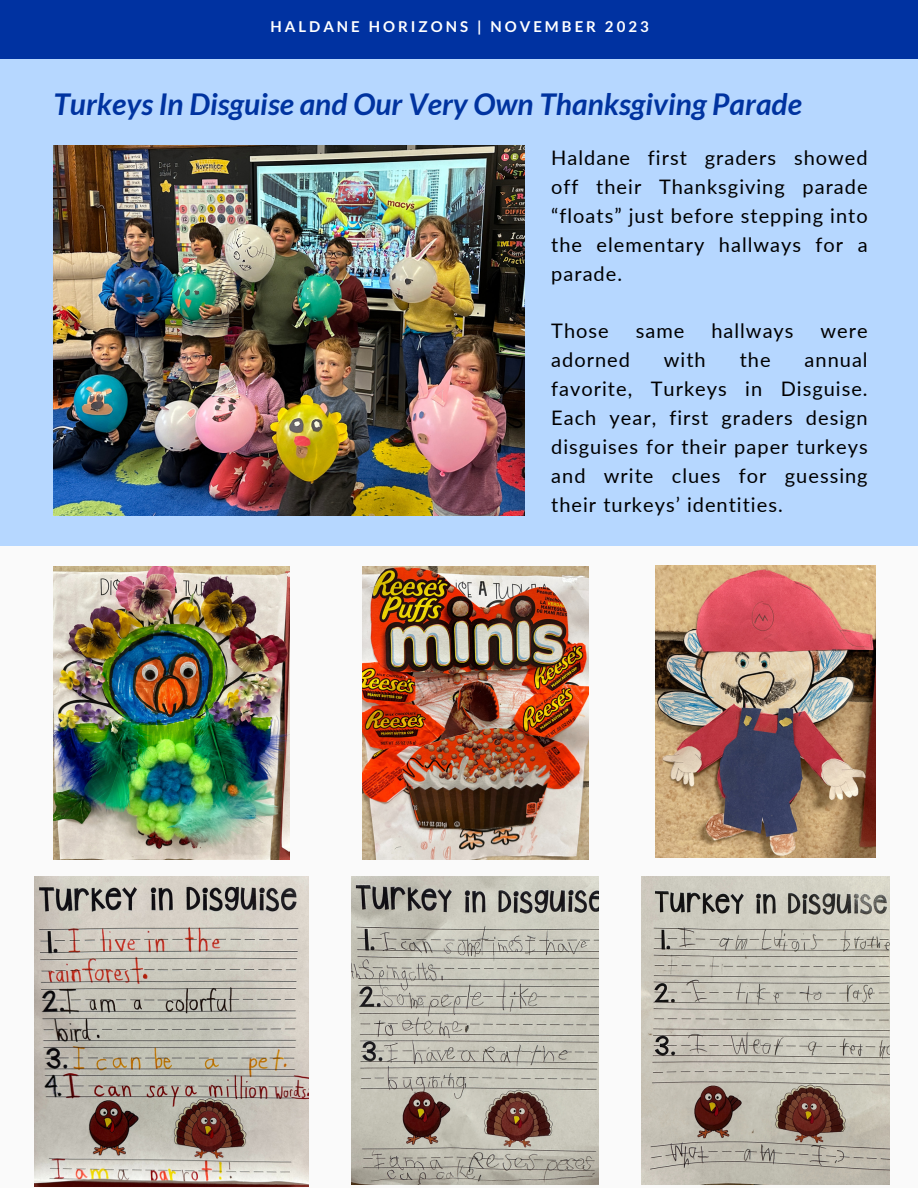
<style>
.page{position:relative;width:918px;height:1188px;background:#fafafa}
.page>*{position:absolute;margin:0;border:0;box-sizing:border-box;transform-origin:0 0}
.t1{font:italic 700 30px "Lato";color:#0033a0}
.t2{font:19.95px/28.8px "Lato";letter-spacing:.05em;color:#000;text-align:justify}
.t3{font:700 15px "Lato";letter-spacing:.2em;color:#fff}
</style>
<div class="page">
<div style="left:0;top:37px;width:918px;height:509px;background:#b6d7ff"></div>
<div style="left:0;top:0;width:918px;height:58px;background:#0032a1"></div>
<img style="left:54px;top:146px;width:471px;height:370px">
<img style="left:54px;top:567px;width:236px;height:292px">
<img style="left:34px;top:877px;width:274px;height:309px">
<img style="left:362px;top:567px;width:226px;height:292px">
<img style="left:351px;top:877px;width:248px;height:307px">
<img style="left:642px;top:877px;width:247px;height:307px">
<img style="left:656px;top:565px;width:219px;height:293px">
<p class="t3" style="left:270px;top:17px;width:380px">HALDANE HORIZONS | NOVEMBER 2023</p>
<p class="t1" style="left:54px;top:85px;width:750px">Turkeys In Disguise and Our Very Own Thanksgiving Parade</p>
<p class="t2" style="left:551px;top:143px;width:318px">Haldane first graders showed off their Thanksgiving parade “floats” just before stepping into the elementary hallways for a parade.</p>
<p class="t2" style="left:551px;top:316px;width:59px">Those</p>
<p class="t2" style="left:636px;top:316px;width:50px">same</p>
<p class="t2" style="left:711px;top:316px;width:84px">hallways</p>
<p class="t2" style="left:821px;top:316px;width:49px">were</p>
<p class="t2" style="left:551px;top:345px;width:80px">adorned</p>
<p class="t2" style="left:664px;top:345px;width:43px">with</p>
<p class="t2" style="left:740px;top:345px;width:32px">the</p>
<p class="t2" style="left:551px;top:345px;width:318px;text-indent:253px">annual favorite, Turkeys in Disguise.<br>Each year, first graders design disguises for their paper turkeys and write clues for guessing their turkeys’ identities.</p>
</div>
